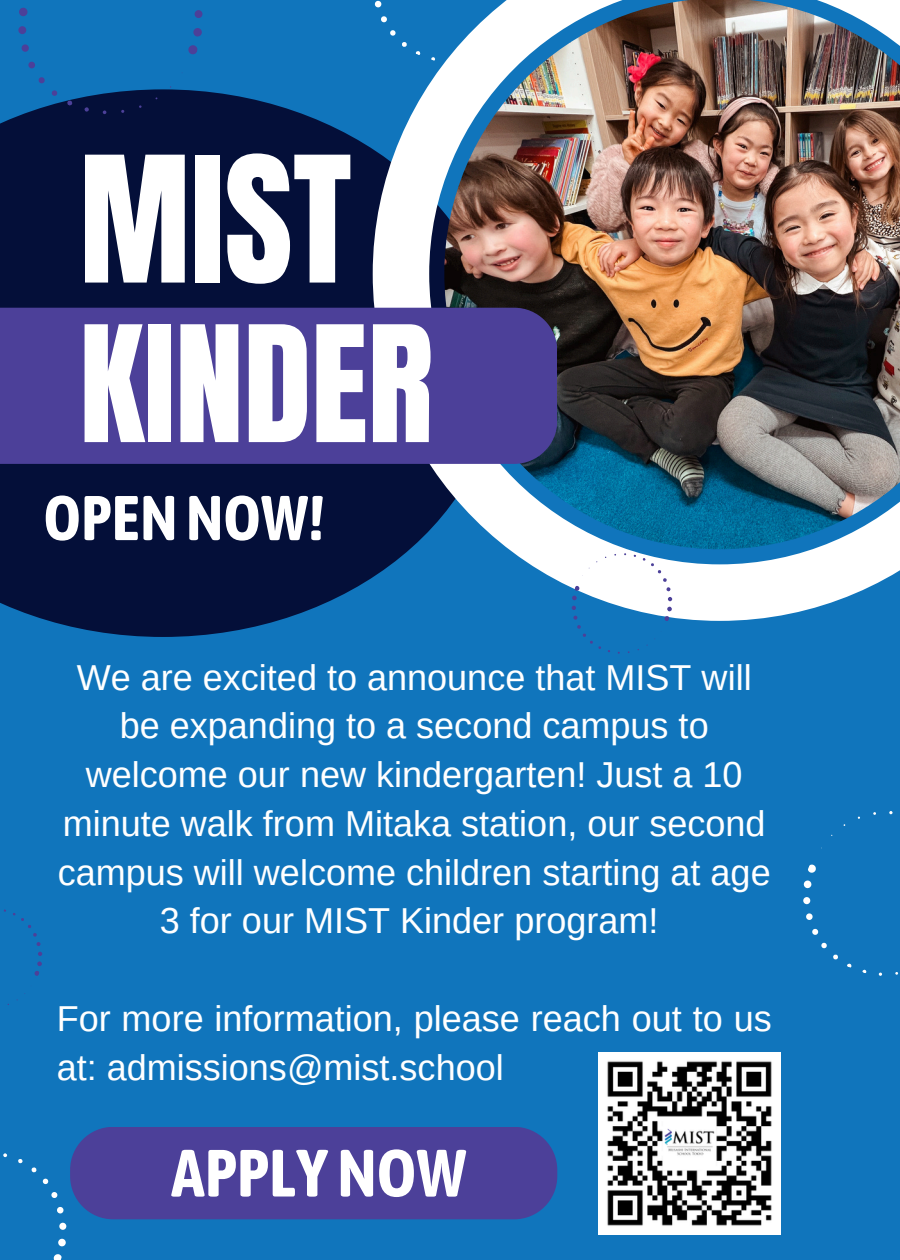
<style>
.page{position:relative;width:900px;height:1260px;background:#1075bc}
.page>*{position:absolute;margin:0;border:0;box-sizing:border-box;transform-origin:0 0}
.t1{font:149px "Anton";color:#fff}
.t2{font:137.25px "Anton";color:#fff}
.t3{font:700 66.5px "Asap Condensed";color:#fff}
.t4{font:700 63px "Asap Condensed";color:#fff}
.t5{font:36px/48.8px "Arimo";color:#fff;text-align:center}
</style>
<div class="page">
<svg style="left:0;top:89px;width:373px;height:548px;fill:#040f39"></svg>
<img style="left:373px;top:0;width:527px;height:621px">
<div style="left:0;top:308px;width:557px;height:156px;background:#4c4099"></div>
<div style="left:70px;top:1127px;width:487px;height:92px;background:#4c4099;border-radius:43px"></div>
<svg style="left:19px;top:7px;width:9px;height:10px"></svg>
<svg style="left:18px;top:26px;width:9px;height:8px"></svg>
<svg style="left:21px;top:44px;width:8px;height:8px"></svg>
<svg style="left:28px;top:61px;width:7px;height:8px"></svg>
<svg style="left:37px;top:77px;width:21px;height:20px"></svg>
<svg style="left:66px;top:100px;width:7px;height:6px"></svg>
<svg style="left:84px;top:107px;width:6px;height:5px"></svg>
<svg style="left:102px;top:110px;width:5px;height:5px"></svg>
<svg style="left:120px;top:109px;width:5px;height:5px"></svg>
<svg style="left:188px;top:45px;width:10px;height:10px"></svg>
<svg style="left:193px;top:28px;width:9px;height:9px"></svg>
<svg style="left:194px;top:10px;width:9px;height:8px"></svg>
<svg style="left:806px;top:913px;width:7px;height:7px"></svg>
<svg style="left:812px;top:928px;width:7px;height:7px"></svg>
<svg style="left:821px;top:942px;width:17px;height:18px"></svg>
<svg style="left:847px;top:963px;width:5px;height:5px"></svg>
<svg style="left:862px;top:969px;width:5px;height:4px"></svg>
<svg style="left:878px;top:972px;width:4px;height:4px"></svg>
<svg style="left:889px;top:811px;width:4px;height:4px"></svg>
<svg style="left:803px;top:864px;width:13px;height:41px"></svg>
<svg style="left:4px;top:909px;width:38px;height:67px"></svg>
<svg style="left:642px;top:558px;width:31px;height:63px"></svg>
<svg style="left:571px;top:585px;width:40px;height:67px"></svg>
<svg style="left:53px;top:1238px;width:13px;height:22px"></svg>
<svg style="left:59px;top:1222px;width:8px;height:8px"></svg>
<svg style="left:57px;top:1207px;width:7px;height:7px"></svg>
<svg style="left:51px;top:1192px;width:7px;height:6px"></svg>
<svg style="left:31px;top:1167px;width:18px;height:18px"></svg>
<svg style="left:18px;top:1159px;width:5px;height:5px"></svg>
<svg style="left:3px;top:1153px;width:5px;height:5px"></svg>
<svg style="left:373px;top:0;width:10px;height:9px"></svg>
<svg style="left:380px;top:15px;width:28px;height:33px"></svg>
<svg style="left:415px;top:50px;width:6px;height:6px"></svg>
<svg style="left:431px;top:57px;width:5px;height:5px"></svg>
<svg style="left:447px;top:59px;width:5px;height:5px"></svg>
<svg style="left:463px;top:59px;width:4px;height:4px"></svg>
<svg style="left:523px;top:0;width:11px;height:13px"></svg>
<img style="left:599px;top:1052px;width:181px;height:182px">
<h2 class="t1" style="left:79px;top:113px;width:274px">MIST</h2>
<h1 class="t2" style="left:79px;top:286px;width:355px">KINDER</h1>
<h1 class="t4" style="left:43px;top:481px;width:282px">OPENNOW!</h1>
<p class="t5" style="left:58px;top:653px;width:715px">We are excited to announce that MIST will be expanding to a second campus to welcome our new kindergarten! Just a 10 minute walk from Mitaka station, our second campus will welcome children starting at age 3 for our MIST Kinder program!</p>
<p class="t5" style="left:57px;top:994px;width:717px;text-align:left">For more information, please reach out to us at: admissions@mist.school</p>
<p class="t3" style="left:171px;top:1134px;width:297px">APPLYNOW</p>
</div>
